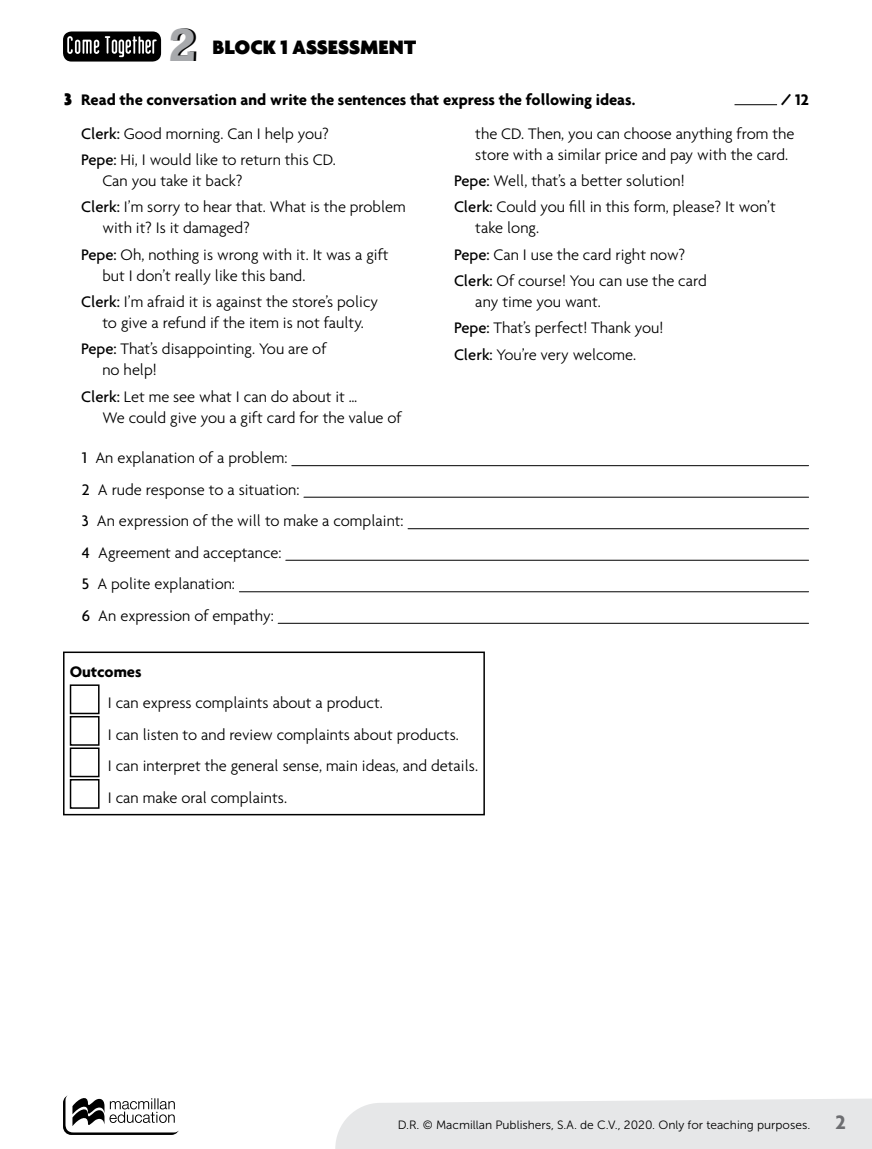
<style>
.page{position:relative;width:872px;height:1149px;background:#fff}
.page>*{position:absolute;margin:0;border:0;box-sizing:border-box;transform-origin:0 0}
.t1{font:900 21px "Agenda";color:#000}
.t2{font:300 16.5px/26.2px "Agenda";color:#000}
.t3{font:700 16.5px "Agenda";color:#000}
.t4{font:12px "Museo Sans 300";color:#000}
.s1{font-family:"Rockwell";font-weight:700;font-size:43.5px;color:#a7a9ac}
.s2{font-weight:900;font-size:18px}
.s3{font-weight:500}
.s4{font-family:"Agenda";font-weight:700;font-size:21px;color:#6d6e71}
</style>
<div class="page">
<svg style="left:335px;top:1098px;width:537px;height:50px;background:#e7e8e9"></svg>
<svg style="left:63px;top:1094px;width:117px;height:40px"></svg>
<div style="left:65px;top:1091px;width:117px;height:41px;background:#fff;border-radius:8px"></div>
<svg style="left:72px;top:1098px;width:103px;height:28px"></svg>
<hr style="left:734px;top:104px;width:43px;height:1px;background:#000">
<hr style="left:292px;top:465px;width:516px;height:1px;background:#000">
<hr style="left:304px;top:496px;width:504px;height:1px;background:#000">
<hr style="left:408px;top:528px;width:400px;height:1px;background:#000">
<hr style="left:286px;top:559px;width:522px;height:1px;background:#000">
<hr style="left:239px;top:591px;width:569px;height:1px;background:#000">
<hr style="left:278px;top:622px;width:530px;height:1px;background:#000">
<div style="left:70px;top:684px;width:30px;height:30px;border:2px solid #000"></div>
<div style="left:70px;top:715px;width:30px;height:30px;border:2px solid #000"></div>
<div style="left:70px;top:747px;width:30px;height:30px;border:2px solid #000"></div>
<div style="left:70px;top:778px;width:30px;height:30px;border:2px solid #000"></div>
<div style="left:63px;top:651px;width:422px;height:164px;border:2px solid #000"></div>
<div style="left:63px;top:31px;width:98px;height:31px;background:#000;border-radius:9px"></div>
<svg style="left:67px;top:36px;width:32px;height:18px"></svg>
<svg style="left:105px;top:36px;width:52px;height:21px"></svg>
<p class="t1" style="left:169px;top:34px;width:249px"><span class="s1">2</span> BLOCK 1 ASSESSMENT</p>
<p class="t3" style="left:64px;top:90px;width:573px"><span class="s2">3</span> Read the conversation and write the sentences that express the following ideas.</p>
<p class="t3" style="left:780px;top:90px;width:30px">/ 12</p>
<p class="t2" style="left:81px;top:120px;width:256px"><span class="s3">Clerk:</span> Good morning. Can I help you?<br><span class="s3">Pepe:</span> Hi, I would like to return this CD.</p>
<p class="t2" style="left:81px;top:167px;width:326px;text-indent:21px">Can you take it back?<br><span class="s3">Clerk:</span> I’m sorry to hear that. What is the problem</p>
<p class="t2" style="left:81px;top:214px;width:309px;text-indent:21px">with it? Is it damaged?<br><span class="s3">Pepe:</span> Oh, nothing is wrong with it. It was a gift</p>
<p class="t2" style="left:81px;top:262px;width:298px;text-indent:21px">but I don’t really like this band.<br><span class="s3">Clerk:</span> I’m afraid it is against the store’s policy</p>
<p class="t2" style="left:81px;top:309px;width:284px;text-indent:21px">to give a refund if the item is not faulty.<br><span class="s3">Pepe:</span> That’s disappointing. You are of</p>
<p class="t2" style="left:81px;top:356px;width:278px;text-indent:21px">no help!<br><span class="s3">Clerk:</span> Let me see what I can do about it …</p>
<p class="t2" style="left:102px;top:404px;width:301px">We could give you a gift card for the value of</p>
<p class="t2" style="left:82px;top:441px;width:323px;line-height:31.5px"><span class="s3">1</span> An explanation of a problem:<br><span class="s3">2</span> A rude response to a situation:<br><span class="s3">3</span> An expression of the will to make a complaint:<br><span class="s3">4</span> Agreement and acceptance:<br><span class="s3">5</span> A polite explanation:<br><span class="s3">6</span> An expression of empathy:</p>
<p class="t2" style="left:475px;top:123px;width:321px;line-height:21px">the CD. Then, you can choose anything from the store with a similar price and pay with the card.</p>
<p class="t2" style="left:454px;top:167px;width:323px"><span class="s3">Pepe:</span> Well, that’s a better solution!<br><span class="s3">Clerk:</span> Could you fill in this form, please? It won’t</p>
<p class="t2" style="left:454px;top:215px;width:254px;text-indent:21px">take long.<br><span class="s3">Pepe:</span> Can I use the card right now?<br><span class="s3">Clerk:</span> Of course! You can use the card</p>
<p class="t2" style="left:454px;top:288px;width:211px;text-indent:21px">any time you want.<br><span class="s3">Pepe:</span> That’s perfect! Thank you!<br><span class="s3">Clerk:</span> You’re very welcome.</p>
<p class="t3" style="left:70px;top:661px;width:73px">Outcomes</p>
<p class="t2" style="left:108px;top:686px;width:372px;line-height:31.5px">I can express complaints about a product.<br>I can listen to and review complaints about products.<br>I can interpret the general sense, main ideas, and details.<br>I can make oral complaints.</p>
<p class="t4" style="left:398px;top:1117px;width:449px">D.R. © Macmillan Publishers, S.A. de C.V., 2020. Only for teaching purposes. <span class="s4">2</span></p>
</div>
